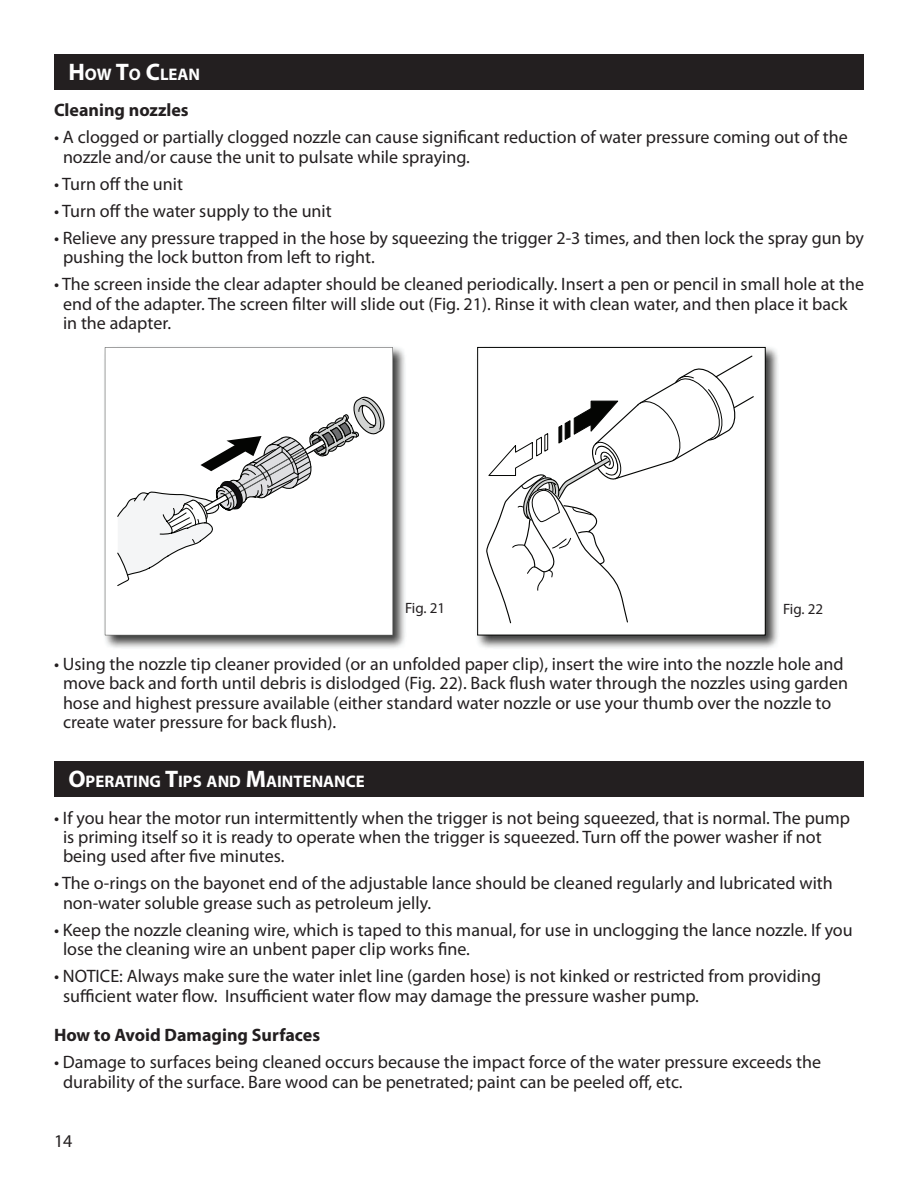
<style>
.page{position:relative;width:918px;height:1188px;background:#fff}
.page>*{position:absolute;margin:0;border:0;box-sizing:border-box;transform-origin:0 0}
.t1{font:18px/19.5px "Myriad Pro";color:#231f20}
.t2{font:700 18px "Myriad Pro";color:#231f20}
.t3{font:700 16.8px "Myriad Pro";color:#fff}
.t4{font:15px "Myriad Pro";color:#231f20}
.s1{font-size:24px}
</style>
<div class="page">
<img style="left:477px;top:346px;width:301px;height:302px">
<div style="left:478px;top:347px;width:287px;height:288px;background:#fff"></div>
<div style="left:477px;top:347px;width:288px;height:288px;border:1px solid #040503"></div>
<svg style="left:486px;top:355px;width:268px;height:269px"></svg>
<img style="left:104px;top:347px;width:301px;height:301px">
<svg style="left:105px;top:347px;width:288px;height:288px"></svg>
<svg style="left:116px;top:394px;width:271px;height:193px"></svg>
<div style="left:54px;top:54px;width:810px;height:35px;background:#231f20"></div>
<div style="left:54px;top:761px;width:810px;height:35px;background:#231f20"></div>
<p class="t3" style="left:68px;top:63px;width:133px"><span class="s1">H</span>OW <span class="s1">T</span>O <span class="s1">C</span>LEAN</p>
<p class="t2" style="left:54px;top:98px;width:136px">Cleaning nozzles</p>
<p class="t1" style="left:63px;top:127px;width:786px;text-indent:-9px">• A clogged or partially clogged nozzle can cause significant reduction of water pressure coming out of the nozzle and/or cause the unit to pulsate while spraying.</p>
<p class="t1" style="left:54px;top:174px;width:131px">• Turn off the unit</p>
<p class="t1" style="left:54px;top:201px;width:279px">• Turn off the water supply to the unit</p>
<p class="t1" style="left:63px;top:228px;width:803px;text-indent:-9px">• Relieve any pressure trapped in the hose by squeezing the trigger 2-3 times, and then lock the spray gun by pushing the lock button from left to right.</p>
<p class="t1" style="left:63px;top:274px;width:803px;text-indent:-9px">• The screen inside the clear adapter should be cleaned periodically. Insert a pen or pencil in small hole at the end of the adapter. The screen filter will slide out (Fig. 21). Rinse it with clean water, and then place it back in the adapter.</p>
<p class="t4" style="left:405px;top:598px;width:42px">Fig. 21</p>
<p class="t4" style="left:783px;top:600px;width:42px">Fig. 22</p>
<p class="t1" style="left:63px;top:654px;width:787px;text-indent:-9px">• Using the nozzle tip cleaner provided (or an unfolded paper clip), insert the wire into the nozzle hole and move back and forth until debris is dislodged (Fig. 22). Back flush water through the nozzles using garden hose and highest pressure available (either standard water nozzle or use your thumb over the nozzle to create water pressure for back flush).</p>
<p class="t3" style="left:68px;top:770px;width:298px"><span class="s1">O</span>PERATING <span class="s1">T</span>IPS AND <span class="s1">M</span>AINTENANCE</p>
<p class="t1" style="left:63px;top:807px;width:789px;text-indent:-9px">• If you hear the motor run intermittently when the trigger is not being squeezed, that is normal. The pump is priming itself so it is ready to operate when the trigger is squeezed. Turn off the power washer if not being used after five minutes.</p>
<p class="t1" style="left:63px;top:873px;width:771px;text-indent:-9px">• The o-rings on the bayonet end of the adjustable lance should be cleaned regularly and lubricated with non-water soluble grease such as petroleum jelly.</p>
<p class="t1" style="left:63px;top:920px;width:791px;text-indent:-9px">• Keep the nozzle cleaning wire, which is taped to this manual, for use in unclogging the lance nozzle. If you lose the cleaning wire an unbent paper clip works fine.</p>
<p class="t1" style="left:63px;top:966px;width:760px;text-indent:-9px">• NOTICE: Always make sure the water inlet line (garden hose) is not kinked or restricted from providing sufficient water flow. Insufficient water flow may damage the pressure washer pump.</p>
<p class="t2" style="left:54px;top:1023px;width:268px">How to Avoid Damaging Surfaces</p>
<p class="t1" style="left:63px;top:1052px;width:760px;text-indent:-9px">• Damage to surfaces being cleaned occurs because the impact force of the water pressure exceeds the durability of the surface. Bare wood can be penetrated; paint can be peeled off, etc.</p>
<p class="t1" style="left:54px;top:1131px;width:20px">14</p>
</div>
